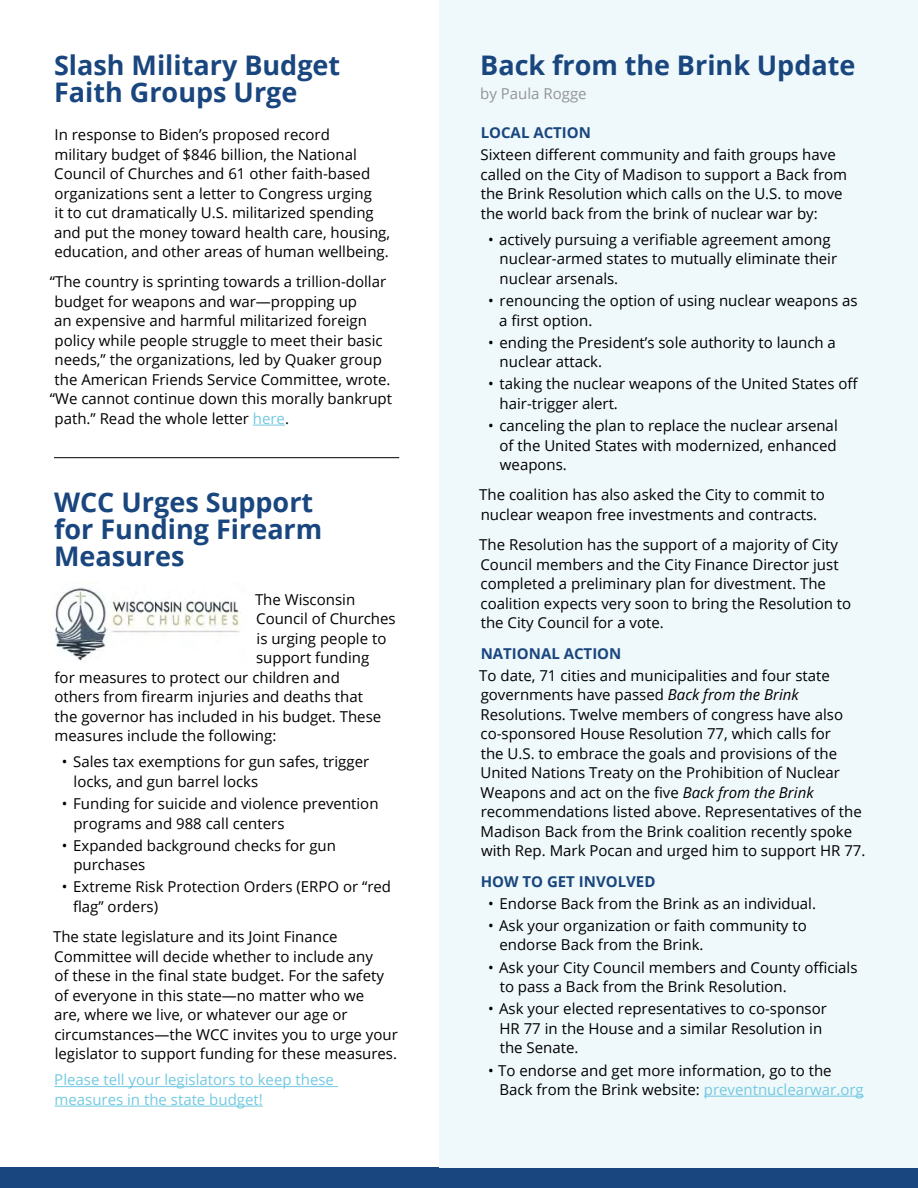
<style>
.page{position:relative;width:918px;height:1188px;background:#fff}
.page>*{position:absolute;margin:0;border:0;box-sizing:border-box;transform-origin:0 0}
.t1{font:700 27px/27px "Open Sans";color:#19467e}
.t2{font:15px/19.5px "Open Sans";color:#000}
.t3{font:15px/19.5px "Open Sans";color:#72c9e2}
.t4{font:700 15px "Open Sans";color:#19467e}
.t5{font:15px "Open Sans";color:#939598}
.s1{color:#72c9e2}
.s2{font-style:italic}
</style>
<div class="page">
<div style="left:0;top:1168px;width:918px;height:20px;background:#19467e"></div>
<div style="left:440px;top:0;width:478px;height:1168px;background:#eff8fa"></div>
<hr style="left:253px;top:425px;width:32px;height:1px;background:#72c9e2">
<hr style="left:704px;top:1096px;width:160px;height:1px;background:#72c9e2">
<hr style="left:54px;top:1086px;width:284px;height:1px;background:#72c9e2">
<hr style="left:55px;top:1106px;width:208px;height:1px;background:#72c9e2">
<img style="left:53px;top:587px;width:188px;height:74px">
<hr style="left:54px;top:457px;width:345px;height:1px;background:#000">
<h1 class="t1" style="left:54px;top:51px;width:288px">Slash Military Budget<br>Faith Groups Urge</h1>
<p class="t2" style="left:54px;top:125px;width:338px">In response to Biden’s proposed record<br>military budget of $846 billion, the National Council of Churches and 61 other faith-based organizations sent a letter to Congress urging<br>it to cut dramatically U.S. militarized spending and put the money toward health care, housing, education, and other areas of human wellbeing.</p>
<p class="t2" style="left:50px;top:272px;width:338px">“The country is sprinting towards a trillion-dollar</p>
<p class="t2" style="left:55px;top:291px;width:304px">budget for weapons and war—propping up</p>
<p class="t2" style="left:54px;top:311px;width:314px">an expensive and harmful militarized foreign</p>
<p class="t2" style="left:55px;top:330px;width:330px">policy while people struggle to meet their basic</p>
<p class="t2" style="left:55px;top:350px;width:329px">needs,” the organizations, led by Quaker group</p>
<p class="t2" style="left:55px;top:369px;width:338px">the American Friends Service Committee, wrote.</p>
<p class="t2" style="left:50px;top:389px;width:344px">“We cannot continue down this morally bankrupt</p>
<p class="t2" style="left:55px;top:408px;width:236px">path.” Read the whole letter <span class="s1">here</span>.</p>
<h1 class="t1" style="left:54px;top:488px;width:270px">WCC Urges Support for Funding Firearm<br>Measures</h1>
<p class="t2" style="left:255px;top:589px;width:102px">The Wisconsin</p>
<p class="t2" style="left:256px;top:609px;width:141px">Council of Churches</p>
<p class="t2" style="left:257px;top:628px;width:131px">is urging people to</p>
<p class="t2" style="left:256px;top:648px;width:115px">support funding</p>
<p class="t2" style="left:55px;top:667px;width:287px">for measures to protect our children and</p>
<p class="t2" style="left:54px;top:687px;width:310px">others from firearm injuries and deaths that</p>
<p class="t2" style="left:55px;top:706px;width:328px">the governor has included in his budget. These</p>
<p class="t2" style="left:55px;top:726px;width:223px">measures include the following:</p>
<p class="t2" style="left:74px;top:752px;width:297px;text-indent:-12px">• Sales tax exemptions for gun safes, trigger locks, and gun barrel locks</p>
<p class="t2" style="left:73px;top:793px;width:307px;text-indent:-12px">• Funding for suicide and violence prevention programs and 988 call centers</p>
<p class="t2" style="left:73px;top:835px;width:264px;text-indent:-12px">• Expanded background checks for gun purchases</p>
<p class="t2" style="left:73px;top:877px;width:320px;text-indent:-11px">• Extreme Risk Protection Orders (ERPO or “red flag” orders)</p>
<p class="t2" style="left:53px;top:927px;width:346px">The state legislature and its Joint Finance Committee will decide whether to include any<br>of these in the final state budget. For the safety of everyone in this state—no matter who we<br>are, where we live, or whatever our age or circumstances—the WCC invites you to urge your legislator to support funding for these measures.</p>
<p class="t3" style="left:54px;top:1070px;width:281px">Please tell your legislators to keep these measures in the state budget!</p>
<h1 class="t1" style="left:480px;top:51px;width:377px">Back from the Brink Update</h1>
<p class="t5" style="left:480px;top:84px;width:108px">by Paula Rogge</p>
<p class="t4" style="left:481px;top:122px;width:112px">LOCAL ACTION</p>
<p class="t2" style="left:480px;top:145px;width:368px">Sixteen different community and faith groups have called on the City of Madison to support a Back from the Brink Resolution which calls on the U.S. to move the world back from the brink of nuclear war by:</p>
<p class="t2" style="left:500px;top:229px;width:339px;text-indent:-12px">• actively pursuing a verifiable agreement among nuclear-armed states to mutually eliminate their nuclear arsenals.</p>
<p class="t2" style="left:499px;top:290px;width:360px;text-indent:-11px">• renouncing the option of using nuclear weapons as a first option.</p>
<p class="t2" style="left:500px;top:332px;width:338px;text-indent:-12px">• ending the President’s sole authority to launch a nuclear attack.</p>
<p class="t2" style="left:500px;top:374px;width:360px;text-indent:-12px">• taking the nuclear weapons of the United States off hair-trigger alert.</p>
<p class="t2" style="left:499px;top:416px;width:340px;text-align:justify;text-indent:-11px">• canceling the plan to replace the nuclear arsenal of the United States with modernized, enhanced weapons.</p>
<p class="t2" style="left:479px;top:485px;width:347px">The coalition has also asked the City to commit to nuclear weapon free investments and contracts.</p>
<p class="t2" style="left:479px;top:535px;width:374px">The Resolution has the support of a majority of City Council members and the City Finance Director just completed a preliminary plan for divestment. The coalition expects very soon to bring the Resolution to the City Council for a vote.</p>
<p class="t4" style="left:481px;top:643px;width:142px">NATIONAL ACTION</p>
<p class="t2" style="left:479px;top:665px;width:388px">To date, 71 cities and municipalities and four state governments have passed <span class="s2">Back from the Brink </span>Resolutions. Twelve members of congress have also co-sponsored House Resolution 77, which calls for<br>the U.S. to embrace the goals and provisions of the United Nations Treaty on the Prohibition of Nuclear Weapons and act on the five <span class="s2">Back from the Brink </span>recommendations listed above. Representatives of the Madison Back from the Brink coalition recently spoke with Rep. Mark Pocan and urged him to support HR 77.</p>
<p class="t4" style="left:481px;top:871px;width:176px">HOW TO GET INVOLVED</p>
<p class="t2" style="left:488px;top:893px;width:330px">• Endorse Back from the Brink as an individual.</p>
<p class="t2" style="left:500px;top:915px;width:309px;text-indent:-11px">• Ask your organization or faith community to endorse Back from the Brink.</p>
<p class="t2" style="left:500px;top:957px;width:359px;text-indent:-12px">• Ask your City Council members and County officials to pass a Back from the Brink Resolution.</p>
<p class="t2" style="left:500px;top:999px;width:329px;text-indent:-11px">• Ask your elected representatives to co-sponsor<br>HR 77 in the House and a similar Resolution in the Senate.</p>
<p class="t2" style="left:500px;top:1060px;width:366px;text-indent:-11px">• To endorse and get more information, go to the<br>Back from the Brink website: <span class="s1">preventnuclearwar.org</span></p>
</div>
